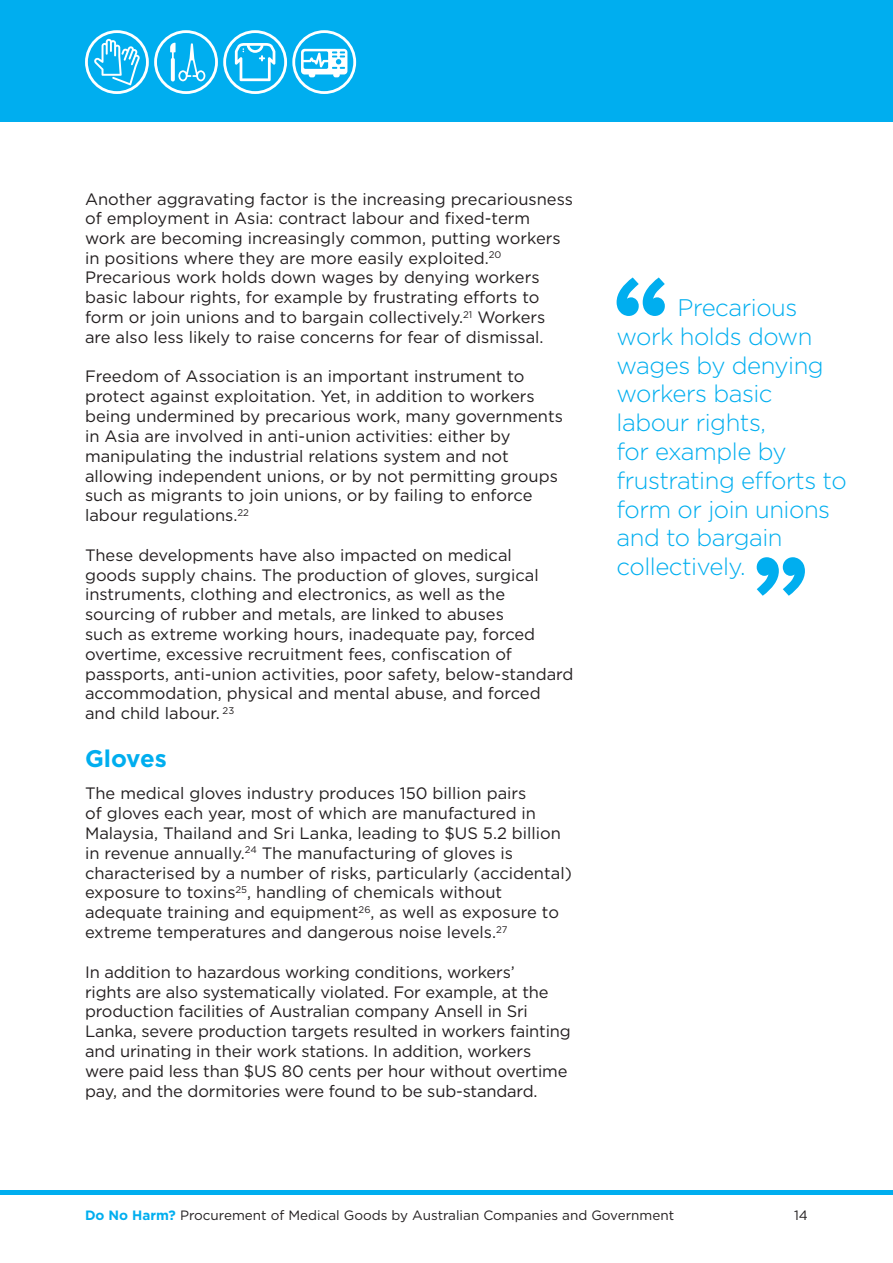
<style>
.page{position:relative;width:893px;height:1263px;background:#fff}
.page>*{position:absolute;margin:0;border:0;box-sizing:border-box;transform-origin:0 0}
.Pullquote{font:300 24px/28.8px "Gotham";letter-spacing:-.02em;color:#00aeef}
.Subhead{font:700 24px "Gotham";color:#00aeef}
.Body{font:16.5px/19.8px "Gotham";color:#231f20}
.t1{font:13.5px "Gotham";color:#231f20}
.s1{font-weight:700;color:#00aeef}
</style>
<div class="page">
<div style="left:0;top:0;width:893px;height:121px;background:#00aeef"></div>
<hr style="left:0;top:1191px;width:893px;height:4px;background:#00aeef">
<div style="left:85px;top:30px;width:64px;height:64px;border:3px solid #fff;border-radius:50%"></div>
<svg style="left:94px;top:39px;width:46px;height:46px"></svg>
<div style="left:154px;top:30px;width:64px;height:64px;border:3px solid #fff;border-radius:50%"></div>
<svg style="left:170px;top:43px;width:35px;height:38px"></svg>
<div style="left:292px;top:30px;width:64px;height:64px;border:3px solid #fff;border-radius:50%"></div>
<svg style="left:301px;top:49px;width:46px;height:28px"></svg>
<div style="left:223px;top:30px;width:64px;height:64px;border:3px solid #fff;border-radius:50%"></div>
<svg style="left:235px;top:43px;width:40px;height:38px"></svg>
<svg style="left:617px;top:277px;width:48px;height:39px"></svg>
<svg style="left:757px;top:557px;width:48px;height:39px"></svg>
<p class="Body" style="left:85px;top:188px;width:489px">Another aggravating factor is the increasing precariousness of employment in Asia: contract labour and fixed-term work are becoming increasingly common, putting workers in positions where they are more easily exploited.<sup>20<br></sup>Precarious work holds down wages by denying workers basic labour rights, for example by frustrating efforts to form or join unions and to bargain collectively.<sup>21</sup> Workers are also less likely to raise concerns for fear of dismissal.</p>
<p class="Body" style="left:85px;top:366px;width:479px">Freedom of Association is an important instrument to protect against exploitation. Yet, in addition to workers being undermined by precarious work, many governments in Asia are involved in anti-union activities: either by manipulating the industrial relations system and not allowing independent unions, or by not permitting groups such as migrants to join unions, or by failing to enforce labour regulations.<sup>22</sup></p>
<p class="Body" style="left:85px;top:545px;width:490px">These developments have also impacted on medical<br>goods supply chains. The production of gloves, surgical instruments, clothing and electronics, as well as the sourcing of rubber and metals, are linked to abuses<br>such as extreme working hours, inadequate pay, forced overtime, excessive recruitment fees, confiscation of passports, anti-union activities, poor safety, below-standard accommodation, physical and mental abuse, and forced and child labour. <sup>23</sup></p>
<p class="Subhead" style="left:85px;top:742px;width:83px">Gloves</p>
<p class="Body" style="left:85px;top:783px;width:488px">The medical gloves industry produces 150 billion pairs<br>of gloves each year, most of which are manufactured in Malaysia, Thailand and Sri Lanka, leading to $US 5.2 billion in revenue annually.<sup>24</sup> The manufacturing of gloves is characterised by a number of risks, particularly (accidental) exposure to toxins<sup>25</sup>, handling of chemicals without adequate training and equipment<sup>26</sup>, as well as exposure to extreme temperatures and dangerous noise levels.<sup>27</sup></p>
<p class="Body" style="left:85px;top:961px;width:487px">In addition to hazardous working conditions, workers’<br>rights are also systematically violated. For example, at the production facilities of Australian company Ansell in Sri Lanka, severe production targets resulted in workers fainting and urinating in their work stations. In addition, workers were paid less than $US 80 cents per hour without overtime pay, and the dormitories were found to be sub-standard.</p>
<p class="Pullquote" style="left:617px;top:292px;width:232px;text-indent:61px">Precarious work holds down wages by denying workers basic labour rights,<br>for example by frustrating efforts to form or join unions and to bargain collectively.</p>
<p class="t1" style="left:85px;top:1206px;width:591px"><span class="s1">Do No Harm?</span> Procurement of Medical Goods by Australian Companies and Government</p>
<p class="t1" style="left:794px;top:1206px;width:15px">14</p>
</div>
